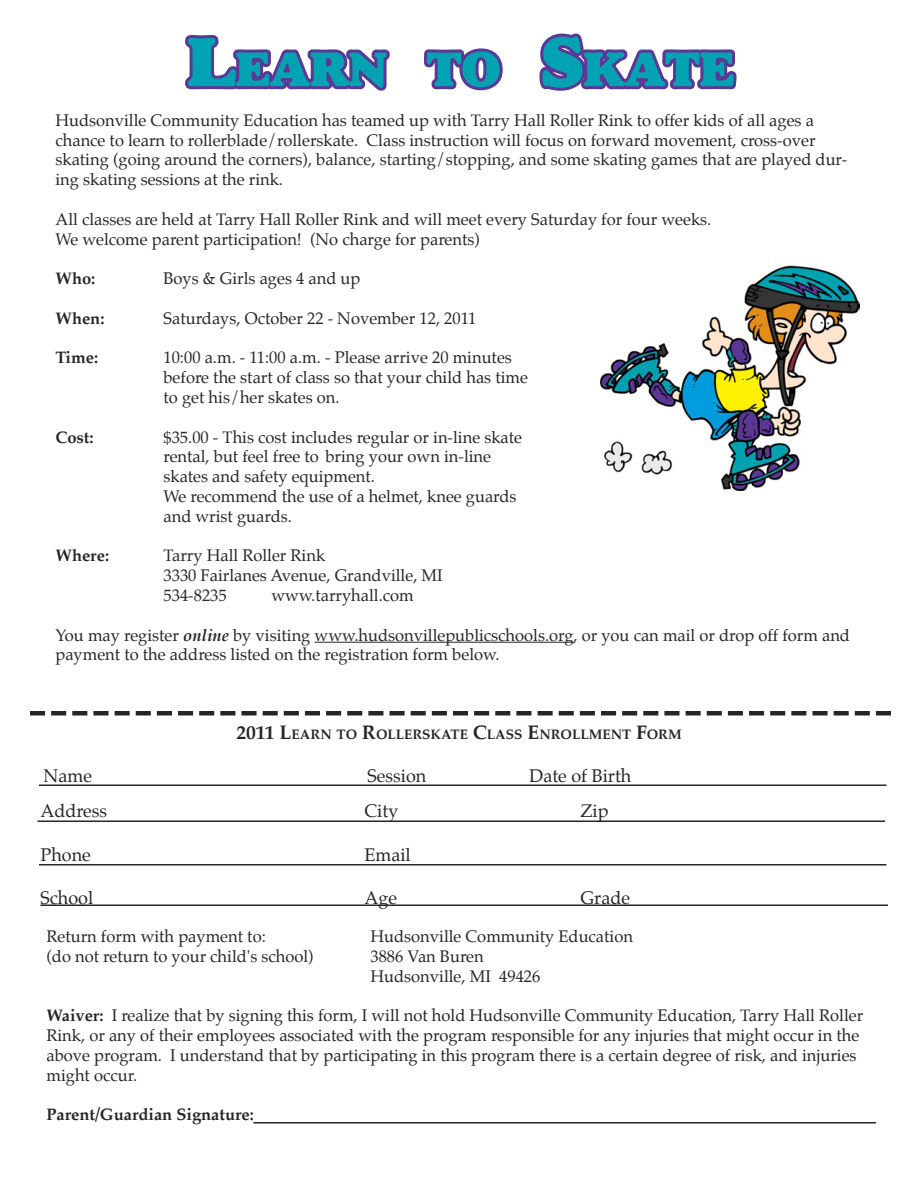
<style>
.page{position:relative;width:918px;height:1188px;background:#fff}
.page>*{position:absolute;margin:0;border:0;box-sizing:border-box;transform-origin:0 0}
.t1{font:800 50.4px "Dover";color:#01a2b1}
.t2{font:18px "Palatino";color:#272525}
.t3{font:16.5px/19.8px "Palatino";color:#272525}
.t4{font:700 16.5px "Palatino";color:#272525}
.t5{font:700 13.65px "Palatino";color:#272525}
.s1{font-size:72px}
.s2{font-weight:700;font-style:italic}
.s3{font-size:19.5px}
.s4{font-weight:700}
</style>
<div class="page">
<hr style="left:315px;top:642px;width:259px;height:1px;background:#272525">
<svg style="left:185px;top:35px;width:205px;height:56px"></svg>
<svg style="left:423px;top:48px;width:80px;height:43px"></svg>
<svg style="left:539px;top:33px;width:198px;height:58px"></svg>
<svg style="left:30px;top:711px;width:861px;height:5px"></svg>
<hr style="left:39px;top:784px;width:847px;height:2px;background:#272525">
<hr style="left:254px;top:1122px;width:622px;height:2px;background:#272525">
<hr style="left:38px;top:820px;width:847px;height:2px;background:#272525">
<hr style="left:39px;top:864px;width:847px;height:2px;background:#272525">
<hr style="left:40px;top:904px;width:848px;height:2px;background:#272525">
<img style="left:600px;top:266px;width:259px;height:224px">
<h1 class="t1" style="left:187px;top:40px;width:548px"><span class="s1">L</span>EARN TO <span class="s1">S</span>KATE</h1>
<p class="t3" style="left:56px;top:110px;width:793px">Hudsonville Community Education has teamed up with Tarry Hall Roller Rink to offer kids of all ages a chance to learn to rollerblade/rollerskate. Class instruction will focus on forward movement, cross-over skating (going around the corners), balance, starting/stopping, and some skating games that are played dur&shy;ing skating sessions at the rink.</p>
<p class="t3" style="left:56px;top:209px;width:657px">All classes are held at Tarry Hall Roller Rink and will meet every Saturday for four weeks.<br>We welcome parent participation! (No charge for parents)</p>
<p class="t4" style="left:56px;top:264px;width:41px">Who:</p>
<p class="t3" style="left:164px;top:269px;width:198px">Boys &amp; Girls ages 4 and up</p>
<p class="t4" style="left:56px;top:304px;width:51px">When:</p>
<p class="t3" style="left:164px;top:308px;width:314px">Saturdays, October 22 - November 12, 2011</p>
<p class="t4" style="left:56px;top:344px;width:44px">Time:</p>
<p class="t3" style="left:163px;top:348px;width:366px">10:00 a.m. - 11:00 a.m. - Please arrive 20 minutes before the start of class so that your child has time to get his/her skates on.</p>
<p class="t4" style="left:56px;top:423px;width:40px">Cost:</p>
<p class="t3" style="left:163px;top:427px;width:360px">$35.00 - This cost includes regular or in-line skate rental, but feel free to bring your own in-line skates and safety equipment.<br>We recommend the use of a helmet, knee guards and wrist guards.</p>
<p class="t4" style="left:56px;top:542px;width:55px">Where:</p>
<p class="t3" style="left:164px;top:546px;width:281px">Tarry Hall Roller Rink<br>3330 Fairlanes Avenue, Grandville, MI<br>534-8235</p>
<p class="t3" style="left:272px;top:585px;width:144px">www.tarryhall.com</p>
<p class="t3" style="left:56px;top:625px;width:796px">You may register <span class="s2">online</span> by visiting www.hudsonvillepublicschools.org, or you can mail or drop off form and payment to the address listed on the registration form below.</p>
<p class="t5" style="left:236px;top:723px;width:447px"><span class="s3">2011 L</span>EARN TO <span class="s3">R</span>OLLERSKATE <span class="s3">C</span>LASS <span class="s3">E</span>NROLLMENT <span class="s3">F</span>ORM</p>
<p class="t2" style="left:44px;top:761px;width:50px">Name</p>
<p class="t2" style="left:368px;top:761px;width:60px">Session</p>
<p class="t2" style="left:530px;top:761px;width:103px">Date of Birth</p>
<p class="t2" style="left:40px;top:796px;width:68px">Address</p>
<p class="t2" style="left:364px;top:796px;width:35px">City</p>
<p class="t2" style="left:580px;top:796px;width:30px">Zip</p>
<p class="t2" style="left:40px;top:839px;width:52px">Phone</p>
<p class="t2" style="left:364px;top:839px;width:48px">Email</p>
<p class="t2" style="left:40px;top:883px;width:54px">School</p>
<p class="t2" style="left:364px;top:883px;width:34px">Age</p>
<p class="t2" style="left:580px;top:883px;width:51px">Grade</p>
<p class="t3" style="left:46px;top:926px;width:221px">Return form with payment to:</p>
<p class="t3" style="left:371px;top:926px;width:264px">Hudsonville Community Education</p>
<p class="t3" style="left:46px;top:946px;width:269px">(do not return to your child's school)</p>
<p class="t3" style="left:370px;top:946px;width:171px">3886 Van Buren<br>Hudsonville, MI 49426</p>
<p class="t3" style="left:46px;top:1006px;width:818px"><span class="s4">Waiver:</span> I realize that by signing this form, I will not hold Hudsonville Community Education, Tarry Hall Roller Rink, or any of their employees associated with the program responsible for any injuries that might occur in the above program. I understand that by participating in this program there is a certain degree of risk, and injuries might occur.</p>
<p class="t4" style="left:46px;top:1101px;width:209px">Parent/Guardian Signature:</p>
</div>
